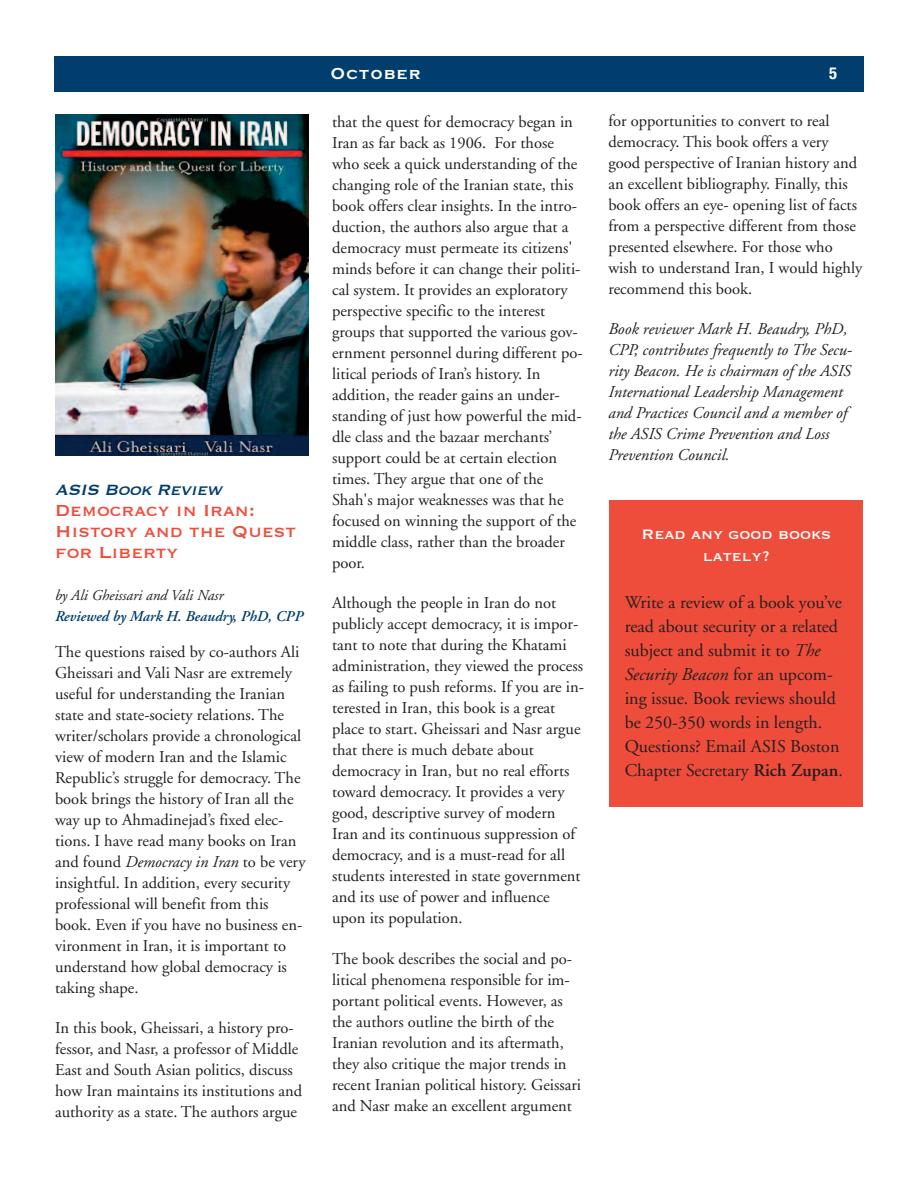
<style>
.page{position:relative;width:918px;height:1188px;background:#fff}
.page>*{position:absolute;margin:0;border:0;box-sizing:border-box;transform-origin:0 0}
.t1{font:21px/21px "Copperplate";color:#ef4d3c}
.t2{font:italic 19.5px "Copperplate";color:#013e6e}
.t3{font:18px/24px "Adobe Garamond";color:#231f20}
.t4{font:18px/21.9px "Copperplate";color:#fff;text-align:center}
.t5{font:16.5px/21px "Adobe Garamond";color:#231f20}
.t6{font:italic 16.5px/21px "Adobe Garamond";color:#231f20}
.t7{font:700 16.5px "Copperplate Gothic";letter-spacing:.1em;color:#fff}
.t8{font:700 condensed 16.5px "Helvetica Neue";color:#fff}
.t9{font:italic 600 15px "Adobe Garamond";color:#013e6e}
.t10{font:italic 15px "Adobe Garamond";color:#231f20}
.s1{font-style:italic}
.s2{font-weight:600}
</style>
<div class="page">
<div style="left:54px;top:56px;width:810px;height:36px;background:#013e6e"></div>
<img style="left:55px;top:115px;width:253px;height:340px">
<div style="left:610px;top:500px;width:253px;height:306px;background:#ef4d3c"></div>
<p class="t2" style="left:55px;top:477px;width:174px">ASIS Book Review</p>
<p class="t1" style="left:55px;top:498px;width:242px">Democracy in Iran:<br>History and the Quest for Liberty</p>
<p class="t10" style="left:55px;top:589px;width:170px">by Ali Gheissari and Vali Nasr</p>
<p class="t9" style="left:55px;top:610px;width:250px">Reviewed by Mark H. Beaudry, PhD, CPP</p>
<p class="t5" style="left:55px;top:642px;width:252px">The questions raised by co-authors Ali Gheissari and Vali Nasr are extremely useful for understanding the Iranian state and state-society relations. The writer/scholars provide a chronological view of modern Iran and the Islamic Republic’s struggle for democracy. The book brings the history of Iran all the way up to Ahmadinejad’s fixed elec&shy;tions. I have read many books on Iran and found <span class="s1">Democracy in Iran</span> to be very insightful. In addition, every security professional will benefit from this book. Even if you have no business en&shy;vironment in Iran, it is important to understand how global democracy is taking shape.</p>
<p class="t5" style="left:55px;top:1019px;width:249px">In this book, Gheissari, a history pro&shy;fessor, and Nasr, a professor of Middle East and South Asian politics, discuss how Iran maintains its institutions and authority as a state. The authors argue</p>
<p class="t7" style="left:331px;top:63px;width:91px">October</p>
<p class="t8" style="left:829px;top:67px;width:9px">5</p>
<p class="t5" style="left:332px;top:113px;width:252px">that the quest for democracy began in Iran as far back as 1906. For those who seek a quick understanding of the changing role of the Iranian state, this book offers clear insights. In the intro&shy;duction, the authors also argue that a democracy must permeate its citizens' minds before it can change their politi&shy;cal system. It provides an exploratory perspective specific to the interest groups that supported the various gov&shy;ernment personnel during different po&shy;litical periods of Iran’s history. In addition, the reader gains an under&shy;standing of just how powerful the mid&shy;dle class and the bazaar merchants’ support could be at certain election times. They argue that one of the Shah's major weaknesses was that he focused on winning the support of the middle class, rather than the broader poor.</p>
<p class="t5" style="left:332px;top:594px;width:253px">Although the people in Iran do not publicly accept democracy, it is impor&shy;tant to note that during the Khatami administration, they viewed the process as failing to push reforms. If you are in&shy;terested in Iran, this book is a great place to start. Gheissari and Nasr argue that there is much debate about democracy in Iran, but no real efforts toward democracy. It provides a very good, descriptive survey of modern Iran and its continuous suppression of democracy, and is a must-read for all students interested in state government and its use of power and influence upon its population.</p>
<p class="t5" style="left:332px;top:949px;width:251px">The book describes the social and po&shy;litical phenomena responsible for im&shy;portant political events. However, as the authors outline the birth of the Iranian revolution and its aftermath, they also critique the major trends in recent Iranian political history. Geissari and Nasr make an excellent argument</p>
<p class="t5" style="left:608px;top:111px;width:255px">for opportunities to convert to real democracy. This book offers a very good perspective of Iranian history and an excellent bibliography. Finally, this book offers an eye- opening list of facts from a perspective different from those presented elsewhere. For those who wish to understand Iran, I would highly recommend this book.</p>
<p class="t6" style="left:608px;top:320px;width:245px">Book reviewer Mark H. Beaudry, PhD, CPP, contributes frequently to The Secu&shy;rity Beacon. He is chairman of the ASIS International Leadership Management and Practices Council and a member of the ASIS Crime Prevention and Loss Prevention Council.</p>
<p class="t4" style="left:642px;top:522px;width:191px">Read any good books lately?</p>
<p class="t3" style="left:625px;top:592px;width:220px">Write a review of a book you’ve read about security or a related subject and submit it to <span class="s1">The<br>Security Beacon</span> for an upcom&shy;ing issue. Book reviews should be 250-350 words in length.<br>Questions? Email ASIS Boston<br>Chapter Secretary <span class="s2">Rich Zupan</span>.</p>
</div>
